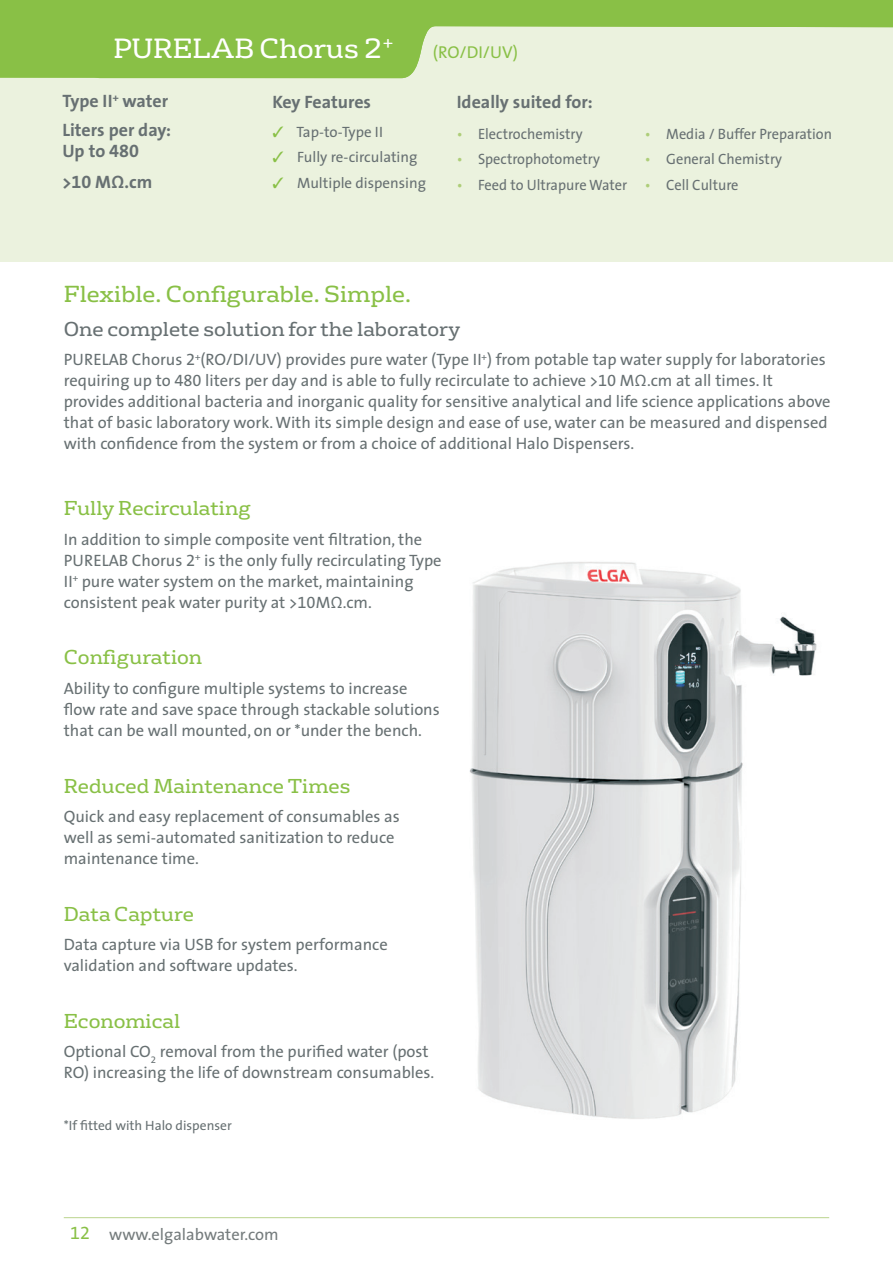
<style>
.page{position:relative;width:893px;height:1263px;background:#fff}
.page>*{position:absolute;margin:0;border:0;box-sizing:border-box;transform-origin:0 0}
.t1{font:27px "FS Rufus";color:#fff}
.t2{font:22.5px "FS Rufus";color:#89c046}
.t3{font:19.5px "FS Rufus";color:#89c046}
.t4{font:19.5px "FS Rufus";color:#677072}
.t5{font:18px/29.5px "The Sans CPQ Bold";color:#677072}
.t6{font:17.25px "The Sans CPQ";color:#89c046}
.t7{font:16.5px/21px "The Sans CPQ";color:#677072}
.t8{font:16.5px "The Sans CPQ";color:#747b7c}
.t9{font:15px "The Sans CPQ";color:#677072;scale:.96 1}
.t10{font:15px "The Sans CPQ";color:#677072}
.t11{font:13.5px "The Sans CPQ";color:#677072}
.s1{color:#89c046}
.s2{color:#aece79}
.s3{font-size:18px;color:#89c046}
</style>
<div class="page">
<div style="left:0;top:2px;width:893px;height:259px;background:#ebf2de"></div>
<hr style="left:64px;top:1217px;width:765px;height:1px;background:#bad48d">
<svg style="left:0;top:0;width:893px;height:78px;fill:#89c046"></svg>
<img style="left:469px;top:562px;width:348px;height:557px">
<h1 class="t1" style="left:113px;top:26px;width:282px">PURELAB Chorus 2<sup>+</sup></h1>
<p class="t5" style="left:62px;top:85px;width:110px">Type II<sup>+</sup> water<br>Liters per day:</p>
<p class="t5" style="left:62px;top:135px;width:92px;line-height:31px">Up to 480 &gt;10 MΩ.cm</p>
<p class="t5" style="left:272px;top:86px;width:100px">Key Features</p>
<p class="t10" style="left:272px;top:120px;width:112px"><span class="s1">✓</span> Tap-to-Type II</p>
<p class="t10" style="left:272px;top:145px;width:146px"><span class="s1">✓</span> Fully re-circulating</p>
<p class="t10" style="left:272px;top:170px;width:155px"><span class="s1">✓</span> Multiple dispensing</p>
<p class="t6" style="left:433px;top:38px;width:87px">(RO/DI/UV)</p>
<p class="t5" style="left:457px;top:86px;width:137px">Ideally suited for:</p>
<p class="t9" style="left:457px;top:122px;width:133px"><span class="s2">•</span> Electrochemistry</p>
<p class="t9" style="left:457px;top:147px;width:151px"><span class="s2">•</span> Spectrophotometry</p>
<p class="t9" style="left:457px;top:172px;width:179px"><span class="s2">•</span> Feed to Ultrapure Water</p>
<p class="t9" style="left:645px;top:122px;width:196px"><span class="s2">•</span> Media / Buffer Preparation</p>
<p class="t9" style="left:645px;top:147px;width:144px"><span class="s2">•</span> General Chemistry</p>
<p class="t9" style="left:645px;top:172px;width:99px"><span class="s2">•</span> Cell Culture</p>
<h2 class="t2" style="left:64px;top:275px;width:349px">Flexible. Configurable. Simple.</h2>
<p class="t4" style="left:64px;top:313px;width:398px">One complete solution for the laboratory</p>
<p class="t7" style="left:64px;top:349px;width:768px">PURELAB Chorus 2<sup>+</sup>(RO/DI/UV) provides pure water (Type II<sup>+</sup>) from potable tap water supply for laboratories requiring up to 480 liters per day and is able to fully recirculate to achieve &gt;10 MΩ.cm at all times. It provides additional bacteria and inorganic quality for sensitive analytical and life science applications above that of basic laboratory work. With its simple design and ease of use, water can be measured and dispensed with confidence from the system or from a choice of additional Halo Dispensers.</p>
<p class="t3" style="left:64px;top:492px;width:188px">Fully Recirculating</p>
<p class="t7" style="left:64px;top:528px;width:379px">In addition to simple composite vent filtration, the PURELAB Chorus 2<sup>+</sup> is the only fully recirculating Type II<sup>+</sup> pure water system on the market, maintaining consistent peak water purity at &gt;10MΩ.cm.</p>
<p class="t3" style="left:64px;top:641px;width:140px">Configuration</p>
<p class="t7" style="left:64px;top:677px;width:378px">Ability to configure multiple systems to increase flow rate and save space through stackable solutions that can be wall mounted, on or *under the bench.</p>
<p class="t3" style="left:64px;top:769px;width:288px">Reduced Maintenance Times</p>
<p class="t7" style="left:64px;top:805px;width:337px">Quick and easy replacement of consumables as well as semi-automated sanitization to reduce maintenance time.</p>
<p class="t3" style="left:64px;top:897px;width:132px">Data Capture</p>
<p class="t7" style="left:64px;top:933px;width:325px">Data capture via USB for system performance validation and software updates.</p>
<p class="t3" style="left:64px;top:1005px;width:118px">Economical</p>
<p class="t7" style="left:64px;top:1040px;width:372px">Optional CO<sub>2</sub> removal from the purified water (post<br>RO) increasing the life of downstream consumables.</p>
<p class="t11" style="left:64px;top:1114px;width:170px">*If fitted with Halo dispenser</p>
<p class="t8" style="left:70px;top:1220px;width:210px"><span class="s3">12</span> www.elgalabwater.com</p>
</div>
